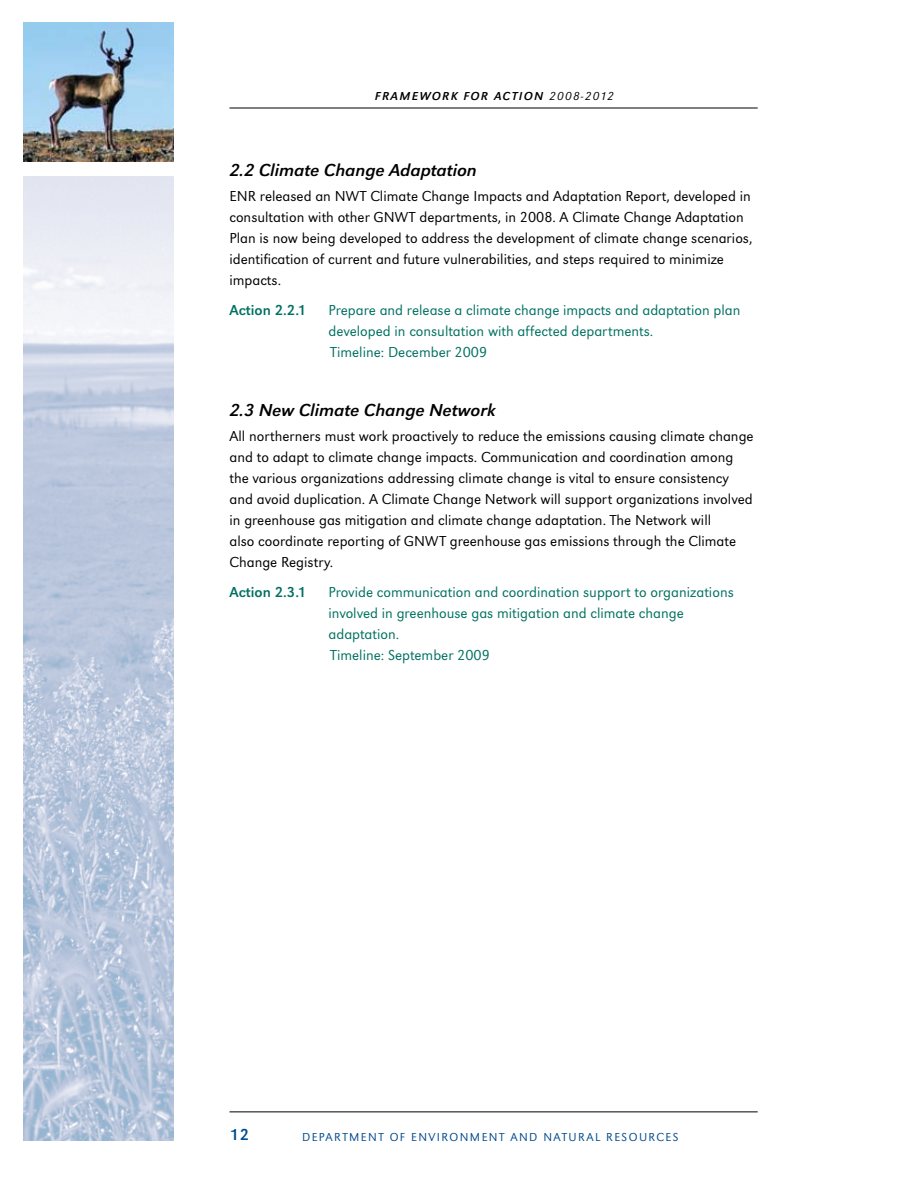
<style>
.page{position:relative;width:918px;height:1188px;background:#fff}
.page>*{position:absolute;margin:0;border:0;box-sizing:border-box;transform-origin:0 0}
.t1{font:italic 18px "URW Grotesk T";color:#000}
.t2{font:16.5px "URW Grotesk T";color:#004b8d}
.t3{font:15px/21px "URW Grotesk T Ligh";color:#000}
.t4{font:15px/21px "URW Grotesk T Ligh";color:#007161}
.t5{font:12px "URW Grotesk T Ligh";letter-spacing:.12em;color:#004b8d}
.t6{font:italic 12px "URW Grotesk T";letter-spacing:.12em;color:#000}
.s1{font-family:"URW Grotesk T Ligh Ital";font-style:normal}
.s2{font-family:"URW Grotesk T"}
</style>
<div class="page">
<hr style="left:230px;top:108px;width:528px;height:1px;background:#000">
<hr style="left:230px;top:1112px;width:528px;height:1px;background:#000">
<img style="left:23px;top:23px;width:150px;height:139px">
<svg style="left:23px;top:176px;width:151px;height:965px"></svg>
<p class="t6" style="left:375px;top:89px;width:240px">Framework for Action <span class="s1">2008-2012</span></p>
<p class="t1" style="left:230px;top:160px;width:249px">2.2 Climate Change Adaptation</p>
<p class="t3" style="left:230px;top:186px;width:10px">ENR</p>
<p class="t3" style="left:230px;top:186px;width:524px;text-indent:30px">released an NWT Climate Change I mpacts and Adaptation Report, developed in consultation with other GNWT departments, in 2008. A Climate Change Adaptation Plan is now being developed to address the development of climate change scenarios, identification of current and future vulnerabilities, and steps required to minimize impacts.</p>
<p class="t4" style="left:329px;top:300px;width:414px;text-indent:-99px"><span class="s2">Action 2.2.1</span> Prepare and release a climate change impacts and adaptation plan developed in consultation with affected departments.<br>Timeline: December 2009</p>
<p class="t1" style="left:230px;top:400px;width:268px">2.3 New Climate Change Network</p>
<p class="t3" style="left:230px;top:426px;width:526px">All northerners must work proactively to reduce the emissions causing climate change and to adapt to climate change impacts. Communication and coordination among the various organizations addressing climate change is vital to ensure consistency and avoid duplication. A Climate Change Network will support organizations involved in greenhouse gas mitigation and climate change adaptation. The Network will<br>also coordinate reporting of GNWT greenhouse gas emissions through the Climate Change Registry.</p>
<p class="t4" style="left:328px;top:582px;width:407px;text-indent:-99px"><span class="s2">Action 2.3.1</span> Provide communication and coordination support to organizations involved in greenhouse gas mitigation and climate change adaptation.<br>Timeline: September 2009</p>
<p class="t2" style="left:230px;top:1125px;width:21px">12</p>
<p class="t5" style="left:302px;top:1130px;width:378px">Department of Environment and Natural resources</p>
</div>
